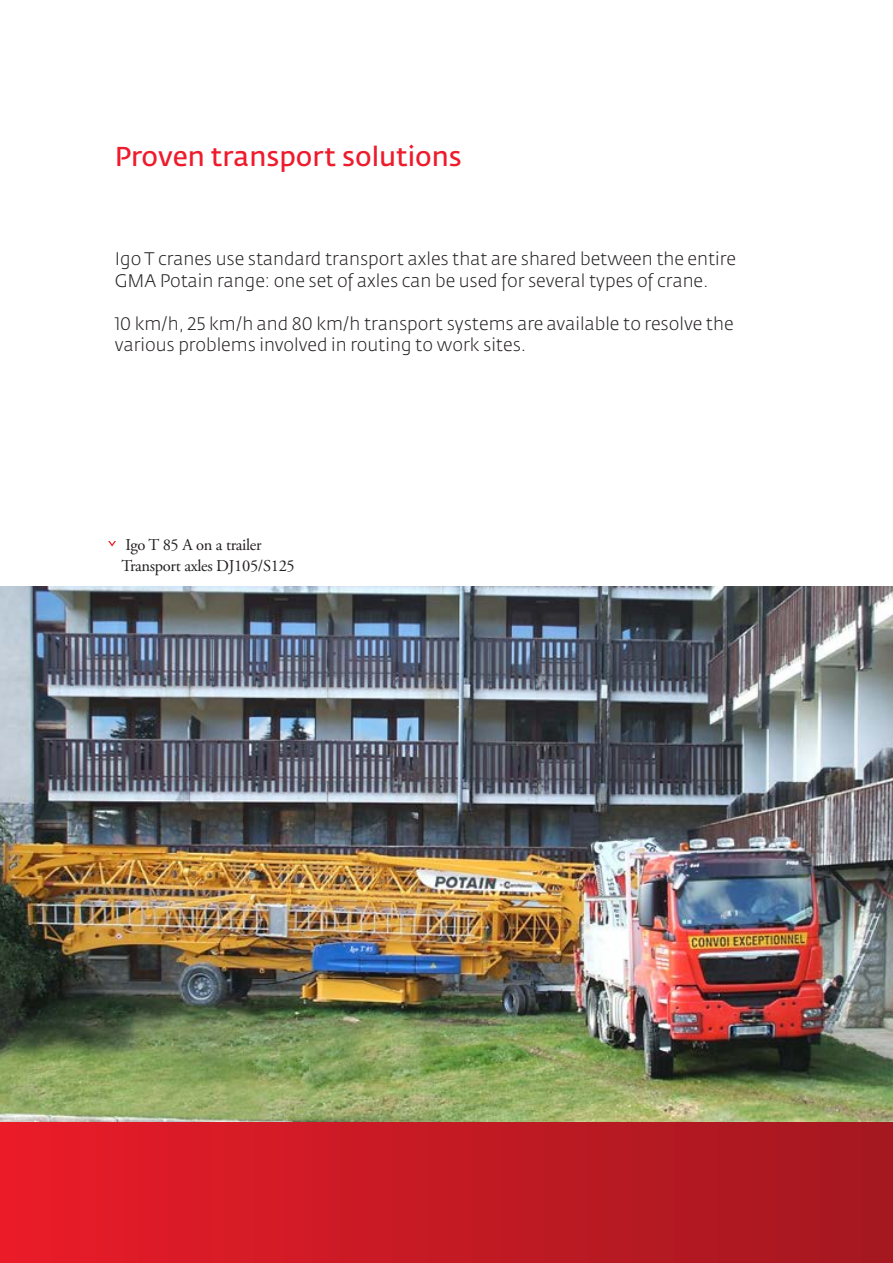
<style>
.page{position:relative;width:893px;height:1263px;background:#fff}
.page>*{position:absolute;margin:0;border:0;box-sizing:border-box;transform-origin:0 0}
.t1{font:600 27px "Fedra Sans Pro";color:#ee1b2c}
.t2{font:300 18px/21.6px "Fedra Sans Pro";color:#231f20}
.t3{font:16.5px/21px "Adobe Garamond Pro";letter-spacing:-.02em;color:#231f20}
</style>
<div class="page">
<img style="left:0;top:587px;width:893px;height:536px">
<div style="left:0;top:1123px;width:893px;height:140px;background:linear-gradient(to right,#ea1c29,#a21820)"></div>
<svg style="left:108px;top:541px;width:8px;height:6px"></svg>
<h1 class="t1" style="left:115px;top:140px;width:349px">Proven transport solutions</h1>
<p class="t2" style="left:115px;top:248px;width:623px">Igo T cranes use standard transport axles that are shared between the entire<br>GMA Potain range: one set of axles can be used for several types of crane.</p>
<p class="t2" style="left:115px;top:313px;width:620px">10 km/h, 25 km/h and 80 km/h transport systems are available to resolve the various problems involved in routing to work sites.</p>
<p class="t3" style="left:122px;top:534px;width:175px">Igo T 85 A on a trailer<br>Transport axles DJ105/S125</p>
</div>
